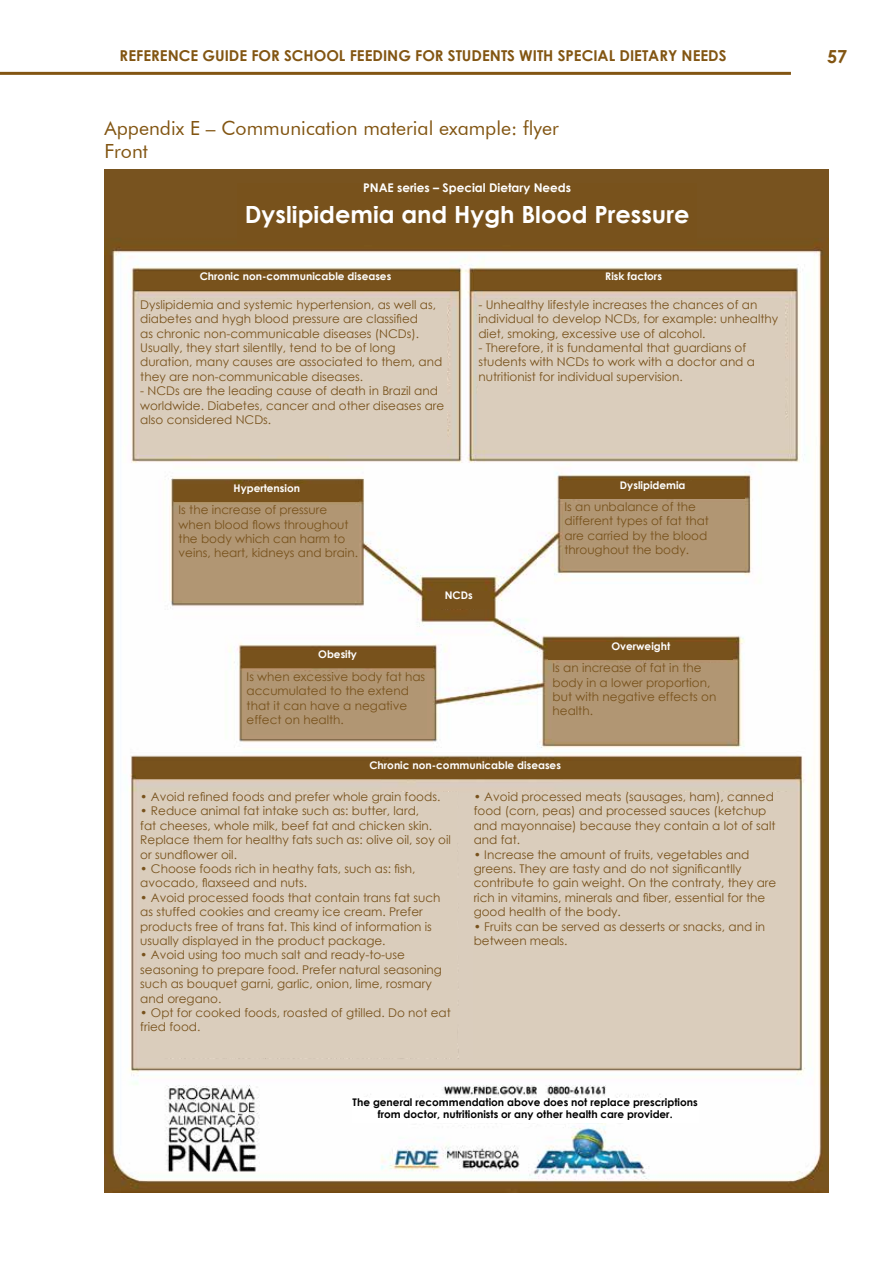
<style>
.page{position:relative;width:893px;height:1263px;background:#fff}
.page>*{position:absolute;margin:0;border:0;box-sizing:border-box;transform-origin:0 0}
.t1{font:700 24px "Century Gothic";color:#fff}
.t2{font:19.5px/22.5px "Futura BT";color:#825512}
.t3{font:700 18px "Century Gothic";color:#825512}
.t4{font:700 15px "Century Gothic";color:#825512}
.t5{font:12px/14.4px "Century Gothic";color:#78521c}
.t6{font:700 12px "Century Gothic";color:#fff}
.t7{font:700 10.5px "Century Gothic";color:#fff}
.t8{font:700 10.5px/12.6px "Century Gothic";color:#000;text-align:center}
</style>
<div class="page">
<hr style="left:0;top:72px;width:791px;height:3px;background:#825512">
<img style="left:105px;top:169px;width:723px;height:1024px">
<div style="left:237px;top:205px;width:460px;height:39px;background:#78521c"></div>
<div style="left:136px;top:272px;width:319px;height:18px;background:#78521c"></div>
<div style="left:136px;top:761px;width:658px;height:18px;background:#78521c"></div>
<div style="left:174px;top:484px;width:185px;height:17px;background:#78521c"></div>
<div style="left:427px;top:591px;width:63px;height:17px;background:#78521c"></div>
<div style="left:548px;top:642px;width:185px;height:17px;background:#78521c"></div>
<div style="left:242px;top:650px;width:191px;height:18px;background:#78521c"></div>
<div style="left:560px;top:481px;width:185px;height:17px;background:#78521c"></div>
<div style="left:474px;top:272px;width:319px;height:18px;background:#78521c"></div>
<div style="left:140px;top:300px;width:306px;height:155px;background:#dacdbc"></div>
<div style="left:140px;top:792px;width:317px;height:266px;background:#dacdbc"></div>
<div style="left:474px;top:792px;width:316px;height:267px;background:#dacdbc"></div>
<div style="left:179px;top:505px;width:180px;height:95px;background:#b19673"></div>
<div style="left:553px;top:663px;width:180px;height:77px;background:#b19673"></div>
<div style="left:247px;top:672px;width:180px;height:62px;background:#b19673"></div>
<div style="left:564px;top:502px;width:181px;height:67px;background:#b19673"></div>
<div style="left:478px;top:300px;width:306px;height:150px;background:#dacdbc"></div>
<div style="left:237px;top:183px;width:460px;height:22px;background:#78521c"></div>
<div style="left:352px;top:1098px;width:347px;height:24px;background:#fff"></div>
<p class="t4" style="left:120px;top:44px;width:607px">Reference Guide for School Feeding for Students with Special Dietary N eeds</p>
<h3 class="t3" style="left:827px;top:43px;width:22px">57</h3>
<h2 class="t2" style="left:105px;top:117px;width:456px">Appendix E – Communication material example: flyer<br>Front</h2>
<p class="t6" style="left:363px;top:178px;width:210px">PNAE series – Special Dietary Needs</p>
<h1 class="t1" style="left:245px;top:196px;width:446px">Dyslipidemia and Hygh Blood Pressure</h1>
<p class="t7" style="left:200px;top:268px;width:193px">Chronic non-communicable diseases</p>
<p class="t7" style="left:605px;top:268px;width:58px">Risk factors</p>
<p class="t5" style="left:140px;top:297px;width:303px">Dyslipidemia and systemic hypertension, as well as, diabetes and hygh blood pressure are classified<br>as chronic non-communicable diseases (NCDs).<br>Usually, they start silentlly, tend to be of long duration, many causes are associated to them, and they are non-communicable diseases.</p>
<p class="t5" style="left:140px;top:383px;width:305px">- NCDs are the leading cause of death in Brazil and worldwide. Diabetes, cancer and other diseases are also considered NCDs.</p>
<p class="t5" style="left:478px;top:297px;width:301px">- Unhealthy lifestyle increases the chances of an individual to develop NCDs, for example: unhealthy diet, smoking, excessive use of alcohol.</p>
<p class="t5" style="left:478px;top:340px;width:278px">- Therefore, it is fundamental that guardians of students with NCDs to work with a doctor and a nutritionist for individual supervision.</p>
<p class="t7" style="left:234px;top:480px;width:68px">Hypertension</p>
<p class="t7" style="left:620px;top:477px;width:67px">Dyslipidemia</p>
<p class="t5" style="left:179px;top:502px;width:181px">Is the increase of pressure when blood flows throughout the body which can harm to veins, heart, kidneys and brain.</p>
<p class="t5" style="left:564px;top:499px;width:146px">Is an unbalance of the different types of fat that are carried by the blood throughout the body.</p>
<p class="t7" style="left:318px;top:647px;width:40px">Obesity</p>
<p class="t5" style="left:247px;top:669px;width:180px">Is when excessive body fat has accumulated to the extend that it can have a negative effect on health.</p>
<p class="t7" style="left:445px;top:587px;width:29px">NCDs</p>
<p class="t7" style="left:611px;top:638px;width:60px">Overweight</p>
<p class="t5" style="left:553px;top:660px;width:165px">Is an increase of fat in the body in a lower proportion, but with negative effects on health.</p>
<p class="t7" style="left:369px;top:757px;width:193px">Chronic non-communicable diseases</p>
<p class="t5" style="left:140px;top:789px;width:301px">• Avoid refined foods and prefer whole grain foods.</p>
<p class="t5" style="left:140px;top:804px;width:312px">• Reduce animal fat intake such as: butter, lard,<br>fat cheeses, whole milk, beef fat and chicken skin.<br>Replace them for healthy fats such as: olive oil, soy oil or sundflower oil.</p>
<p class="t5" style="left:140px;top:861px;width:277px">• Choose foods rich in heathy fats, such as: fish, avocado, flaxseed and nuts.</p>
<p class="t5" style="left:140px;top:890px;width:302px">• Avoid processed foods that contain trans fat such as stuffed cookies and creamy ice cream. Prefer products free of trans fat. This kind of information is usually displayed in the product package.</p>
<p class="t5" style="left:140px;top:948px;width:303px">• Avoid using too much salt and ready-to-use seasoning to prepare food. Prefer natural seasoning such as bouquet garni, garlic, onion, lime, rosmary and oregano.</p>
<p class="t5" style="left:140px;top:1005px;width:312px">• Opt for cooked foods, roasted of gtilled. Do not eat fried food.</p>
<p class="t5" style="left:474px;top:789px;width:303px">• Avoid processed meats (sausages, ham), canned food (corn, peas) and processed sauces (ketchup and mayonnaise) because they contain a lot of salt and fat.</p>
<p class="t5" style="left:474px;top:847px;width:304px">• Increase the amount of fruits, vegetables and greens. They are tasty and do not significantlly contribute to gain weight. On the contraty, they are rich in vitamins, minerals and fiber, essential for the good health of the body.</p>
<p class="t5" style="left:474px;top:919px;width:293px">• Fruits can be served as desserts or snacks, and in between meals.</p>
<p class="t8" style="left:353px;top:1095px;width:347px">The general recommendation above does not replace prescriptions from doctor, nutritionists or any other health care provider.</p>
</div>
